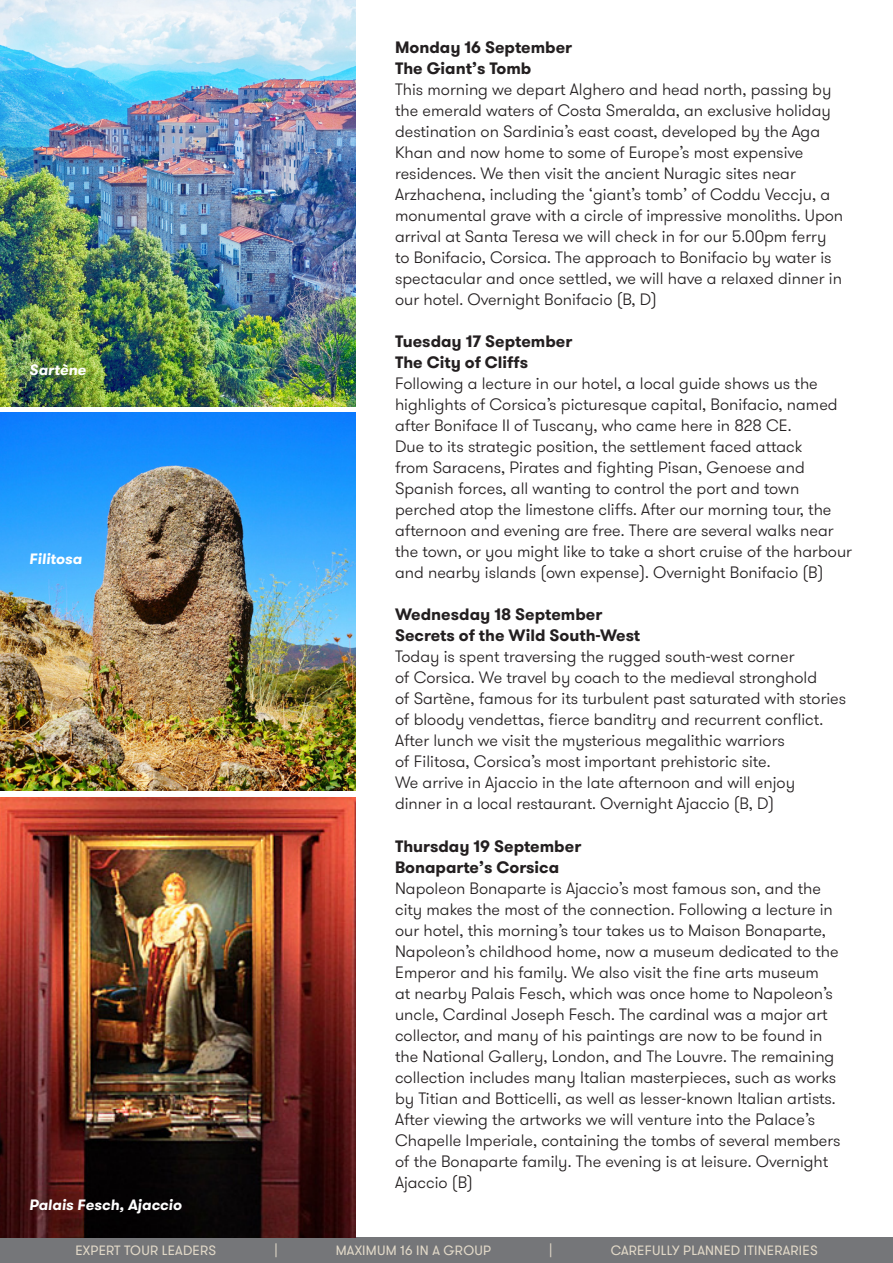
<style>
.page{position:relative;width:893px;height:1263px;background:#fff}
.page>*{position:absolute;margin:0;border:0;box-sizing:border-box;transform-origin:0 0}
.t1{font:300 16.5px/21px "GT Walsheim";color:#231f20}
.t2{font:italic 700 15px "GT Walsheim";color:#fff}
.t3{font:13.5px "GT Walsheim";letter-spacing:.015em;color:#e2d9c8}
.s1{font-weight:700}
</style>
<div class="page">
<div style="left:0;top:1237px;width:893px;height:26px;background:#757679"></div>
<img style="left:0;top:0;width:355px;height:406px">
<img style="left:0;top:413px;width:355px;height:378px">
<img style="left:0;top:798px;width:355px;height:439px">
<p class="t2" style="left:29px;top:360px;width:58px">Sartène</p>
<p class="t2" style="left:29px;top:549px;width:54px">Filitosa</p>
<p class="t2" style="left:29px;top:1195px;width:154px">Palais Fesch, Ajaccio</p>
<p class="t1" style="left:395px;top:37px;width:450px"><span class="s1">Monday 16 September<br>The Giant’s Tomb<br></span>This morning we depart Alghero and head north, passing by the emerald waters of Costa Smeralda, an exclusive holiday destination on Sardinia’s east coast, developed by the Aga Khan and now home to some of Europe’s most expensive residences. We then visit the ancient Nuragic sites near Arzhachena, including the ‘giant’s tomb’ of Coddu Veccju, a monumental grave with a circle of impressive monoliths. Upon arrival at Santa Teresa we will check in for our 5.00pm ferry to Bonifacio, Corsica. The approach to Bonifacio by water is spectacular and once settled, we will have a relaxed dinner in our hotel. Overnight Bonifacio (B, D)</p>
<p class="t1" style="left:395px;top:331px;width:458px"><span class="s1">Tuesday 17 September<br>The City of Cliffs<br></span>Following a lecture in our hotel, a local guide shows us the highlights of Corsica’s picturesque capital, Bonifacio, named after Boniface II of Tuscany, who came here in 828 CE.<br>Due to its strategic position, the settlement faced attack<br>from Saracens, Pirates and fighting Pisan, Genoese and Spanish forces, all wanting to control the port and town perched atop the limestone cliffs. After our morning tour, the afternoon and evening are free. There are several walks near the town, or you might like to take a short cruise of the harbour and nearby islands (own expense). Overnight Bonifacio (B)</p>
<p class="t1" style="left:395px;top:604px;width:453px"><span class="s1">Wednesday 18 September<br>Secrets of the Wild South-West<br></span>Today is spent traversing the rugged south-west corner<br>of Corsica. We travel by coach to the medieval stronghold<br>of Sartène, famous for its turbulent past saturated with stories of bloody vendettas, fierce banditry and recurrent conflict.<br>After lunch we visit the mysterious megalithic warriors<br>of Filitosa, Corsica’s most important prehistoric site.<br>We arrive in Ajaccio in the late afternoon and will enjoy<br>dinner in a local restaurant. Overnight Ajaccio (B, D)</p>
<p class="t1" style="left:395px;top:836px;width:447px"><span class="s1">Thursday 19 September<br>Bonaparte’s Corsica<br></span>Napoleon Bonaparte is Ajaccio’s most famous son, and the city makes the most of the connection. Following a lecture in our hotel, this morning’s tour takes us to Maison Bonaparte, Napoleon’s childhood home, now a museum dedicated to the Emperor and his family. We also visit the fine arts museum<br>at nearby Palais Fesch, which was once home to Napoleon’s uncle, Cardinal Joseph Fesch. The cardinal was a major art collector, and many of his paintings are now to be found in the National Gallery, London, and The Louvre. The remaining collection includes many Italian masterpieces, such as works by Titian and Botticelli, as well as lesser-known Italian artists.<br>After viewing the artworks we will venture into the Palace’s Chapelle Imperiale, containing the tombs of several members of the Bonaparte family. The evening is at leisure. Overnight Ajaccio (B)</p>
<p class="t3" style="left:75px;top:1242px;width:142px">EXPERT TOUR LEADERS</p>
<p class="t3" style="left:274px;top:1242px;width:5px">|</p>
<p class="t3" style="left:336px;top:1242px;width:157px">MAXIMUM 16 IN A GROUP</p>
<p class="t3" style="left:549px;top:1242px;width:5px">|</p>
<p class="t3" style="left:611px;top:1242px;width:208px">CAREFULLY PLANNED ITINERARIES</p>
</div>
